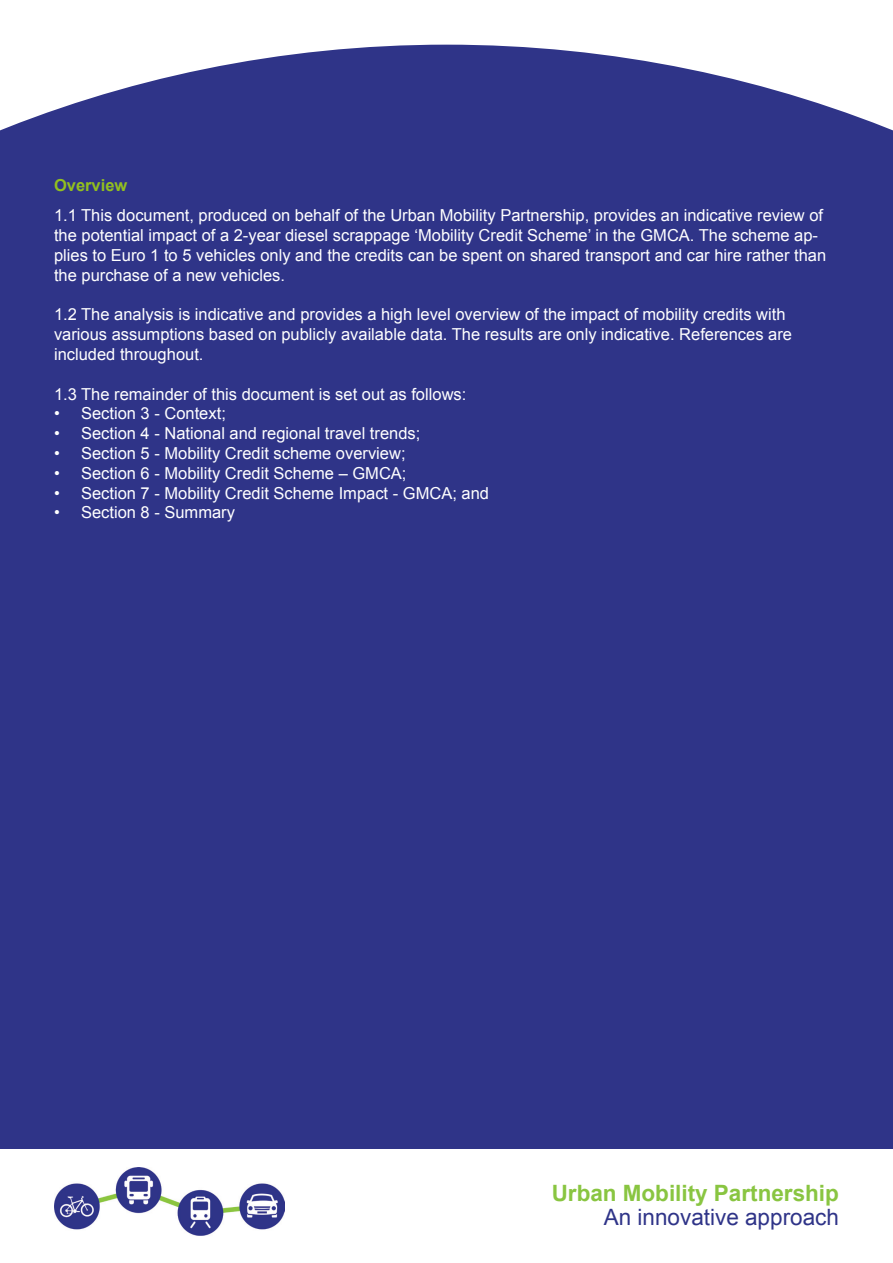
<style>
.page{position:relative;width:893px;height:1263px;background:#fff}
.page>*{position:absolute;margin:0;border:0;box-sizing:border-box;transform-origin:0 0}
.t1{font:700 22.5px "Arial";color:#89c541}
.t2{font:22.5px "Arial";color:#2f3488}
.t3{font:16.5px/19.8px "Arial";color:#fff}
.t4{font:700 16.5px "Arial";color:#92c01f}
</style>
<div class="page">
<div style="left:0;top:45px;width:893px;height:1104px;background:#2f3488"></div>
<img style="left:54px;top:1167px;width:231px;height:69px">
<p class="t4" style="left:54px;top:174px;width:75px">Overview</p>
<p class="t3" style="left:54px;top:206px;width:774px">1.1 This document, produced on behalf of the Urban Mobility Partnership, provides an indicative review of the potential impact of a 2-year diesel scrappage ‘Mobility Credit Scheme’ in the GMCA. The scheme ap&shy;plies to Euro 1 to 5 vehicles only and the credits can be spent on shared transport and car hire rather than the purchase of a new vehicles.</p>
<p class="t3" style="left:54px;top:305px;width:733px">1.2 The analysis is indicative and provides a high level overview of the impact of mobility credits with</p>
<p class="t3" style="left:54px;top:325px;width:739px">various assumptions based on publicly available data. The results are only indicative. References are</p>
<p class="t3" style="left:54px;top:345px;width:151px">included throughout.</p>
<p class="t3" style="left:54px;top:384px;width:414px">1.3 The remainder of this document is set out as follows:</p>
<p class="t3" style="left:54px;top:404px;width:173px">• Section 3 - Context;</p>
<p class="t3" style="left:54px;top:424px;width:368px">• Section 4 - National and regional travel trends;</p>
<p class="t3" style="left:54px;top:444px;width:353px">• Section 5 - Mobility Credit scheme overview;</p>
<p class="t3" style="left:54px;top:463px;width:354px">• Section 6 - Mobility Credit Scheme – GMCA;</p>
<p class="t3" style="left:54px;top:483px;width:437px">• Section 7 - Mobility Credit Scheme Impact - GMCA; and</p>
<p class="t3" style="left:54px;top:503px;width:183px">• Section 8 - Summary</p>
<p class="t1" style="left:552px;top:1179px;width:289px">Urban Mobility Partnership</p>
<p class="t2" style="left:604px;top:1203px;width:237px">An innovative approach</p>
</div>
